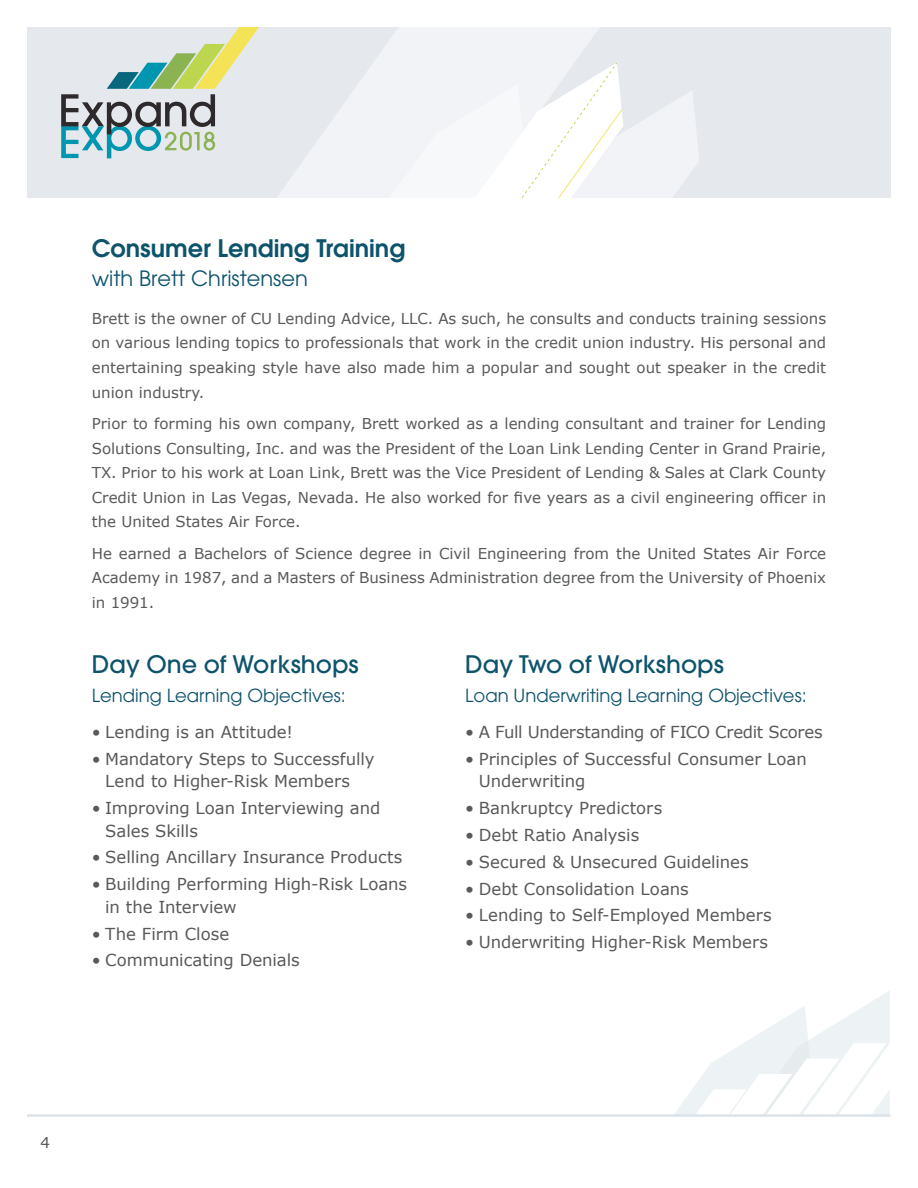
<style>
.page{position:relative;width:918px;height:1188px;background:#fff}
.page>*{position:absolute;margin:0;border:0;box-sizing:border-box;transform-origin:0 0}
.t1{font:500 24px "Avant Garde";color:#0d536b}
.t2{font:600 24px "Avant Garde";color:#0d536b}
.t3{font:21px "Avant Garde";color:#0d536b}
.t4{font:18px "Avant Garde";color:#0d536b}
.t5{font:16.5px/22.5px "Verdana";color:#58595b}
.t6{font:16.5px "Verdana";letter-spacing:-.02em;color:#58595b}
.t7{font:15px/24.6px "Verdana";color:#58595b;text-align:justify}
</style>
<div class="page">
<div style="left:27px;top:27px;width:864px;height:171px;background:#e5e9ee"></div>
<svg style="left:277px;top:27px;width:322px;height:171px"></svg>
<svg style="left:331px;top:62px;width:368px;height:136px"></svg>
<svg style="left:61px;top:27px;width:198px;height:131px"></svg>
<svg style="left:673px;top:991px;width:218px;height:126px"></svg>
<hr style="left:27px;top:1115px;width:863px;height:2px;background:#dbe3e8">
<h1 class="t2" style="left:92px;top:232px;width:315px">Consumer Lending Training</h1>
<h2 class="t3" style="left:92px;top:266px;width:218px">with Brett Christensen</h2>
<p class="t7" style="left:92px;top:306px;width:736px">Brett is the owner of CU Lending Advice, LLC. As such, he consults and conducts training sessions on various lending topics to professionals that work in the credit union industry. His personal and entertaining speaking style have also made him a popular and sought out speaker in the credit union industry.</p>
<p class="t7" style="left:92px;top:411px;width:736px">Prior to forming his own company, Brett worked as a lending consultant and trainer for Lending Solutions Consulting, Inc. and was the President of the Loan Link Lending Center in Grand Prairie, TX. Prior to his work at Loan Link, Brett was the Vice President of Lending &amp; Sales at Clark County Credit Union in Las Vegas, Nevada. He also worked for five years as a civil engineering officer in the United States Air Force.</p>
<p class="t7" style="left:92px;top:541px;width:736px">He earned a Bachelors of Science degree in Civil Engineering from the United States Air Force Academy in 1987, and a Masters of Business Administration degree from the University of Phoenix in 1991.</p>
<h1 class="t1" style="left:92px;top:649px;width:268px">Day One of Workshops</h1>
<p class="t4" style="left:92px;top:685px;width:256px">Lending Learning Objectives:</p>
<p class="t5" style="left:92px;top:721px;width:203px">• Lending is an Attitude!</p>
<p class="t5" style="left:105px;top:747px;width:271px;text-indent:-13px">• Mandatory Steps to Successfully<br>Lend to Higher-Risk Members</p>
<p class="t5" style="left:105px;top:797px;width:277px;text-indent:-13px">• Improving Loan Interviewing and<br>Sales Skills</p>
<p class="t5" style="left:92px;top:846px;width:312px">• Selling Ancillary Insurance Products</p>
<p class="t5" style="left:105px;top:873px;width:303px;text-indent:-13px">• Building Performing High-Risk Loans in the Interview</p>
<p class="t5" style="left:92px;top:922px;width:139px">• The Firm Close</p>
<p class="t5" style="left:92px;top:949px;width:210px">• Communicating Denials</p>
<h1 class="t1" style="left:465px;top:649px;width:260px">Day Two of Workshops</h1>
<p class="t4" style="left:465px;top:685px;width:343px">Loan Underwriting Learning Objectives:</p>
<p class="t6" style="left:465px;top:721px;width:359px">• A Full Understanding of FICO Credit Scores</p>
<p class="t5" style="left:479px;top:747px;width:330px;text-indent:-13px">• Principles of Successful Consumer Loan<br>Underwriting</p>
<p class="t5" style="left:465px;top:797px;width:199px">• Bankruptcy Predictors</p>
<p class="t5" style="left:465px;top:823px;width:175px">• Debt Ratio Analysis</p>
<p class="t5" style="left:465px;top:850px;width:285px">• Secured &amp; Unsecured Guidelines</p>
<p class="t5" style="left:465px;top:877px;width:225px">• Debt Consolidation Loans</p>
<p class="t5" style="left:465px;top:904px;width:308px">• Lending to Self-Employed Members</p>
<p class="t5" style="left:465px;top:931px;width:304px">• Underwriting Higher-Risk Members</p>
<p class="t7" style="left:40px;top:1130px;width:11px">4</p>
</div>
